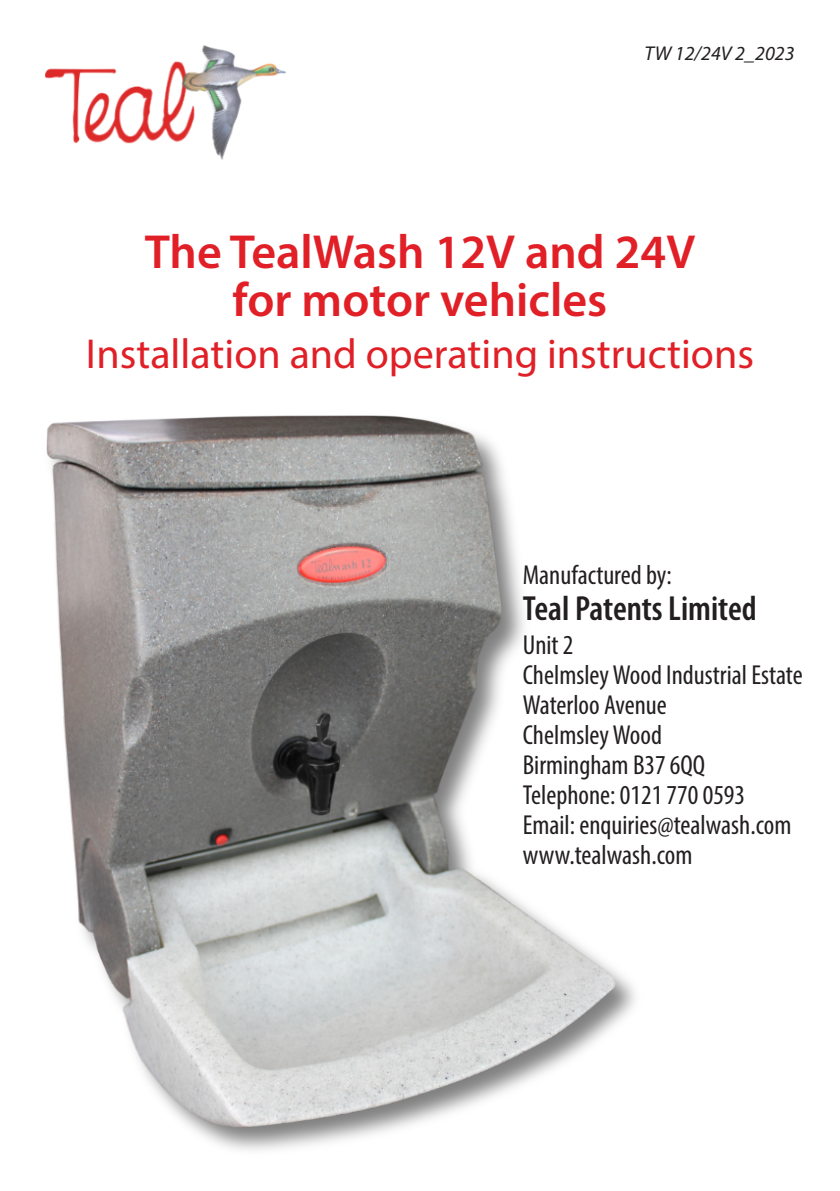
<style>
.page{position:relative;width:840px;height:1191px;background:#fff}
.page>*{position:absolute;margin:0;border:0;box-sizing:border-box;transform-origin:0 0}
.t1{font:600 48px/48px "Myriad Pro";color:#e11f26;text-align:center}
.t2{font:42px "Myriad Pro";color:#e01f26}
.t3{font:600 condensed 35px "Myriad Pro";color:#231f20}
.t4{font:condensed 27.6px/30px "Myriad Pro";color:#231f20}
.t5{font:italic 20px "Myriad Pro";color:#231f20}
</style>
<div class="page">
<img style="left:47px;top:415px;width:568px;height:712px">
<img style="left:46px;top:46px;width:239px;height:113px">
<p class="t5" style="left:644px;top:45px;width:152px">TW 12/24V 2_2023</p>
<h1 class="t1" style="left:145px;top:232px;width:551px">The TealWash 12V and 24V for motor vehicles</h1>
<h2 class="t2" style="left:86px;top:336px;width:669px">Installation and operating instructions</h2>
<p class="t4" style="left:522px;top:562px;width:150px">Manufactured by:</p>
<p class="t3" style="left:522px;top:593px;width:235px">Teal Patents Limited</p>
<p class="t4" style="left:522px;top:632px;width:281px">Unit 2<br>ChelmsleyWood Industrial Estate<br>Waterloo Avenue<br>ChelmsleyWood<br>Birmingham B37 6QQ<br>Telephone: 0121 770 0593<br>Email: enquiries@tealwash.com www.tealwash.com</p>
</div>
